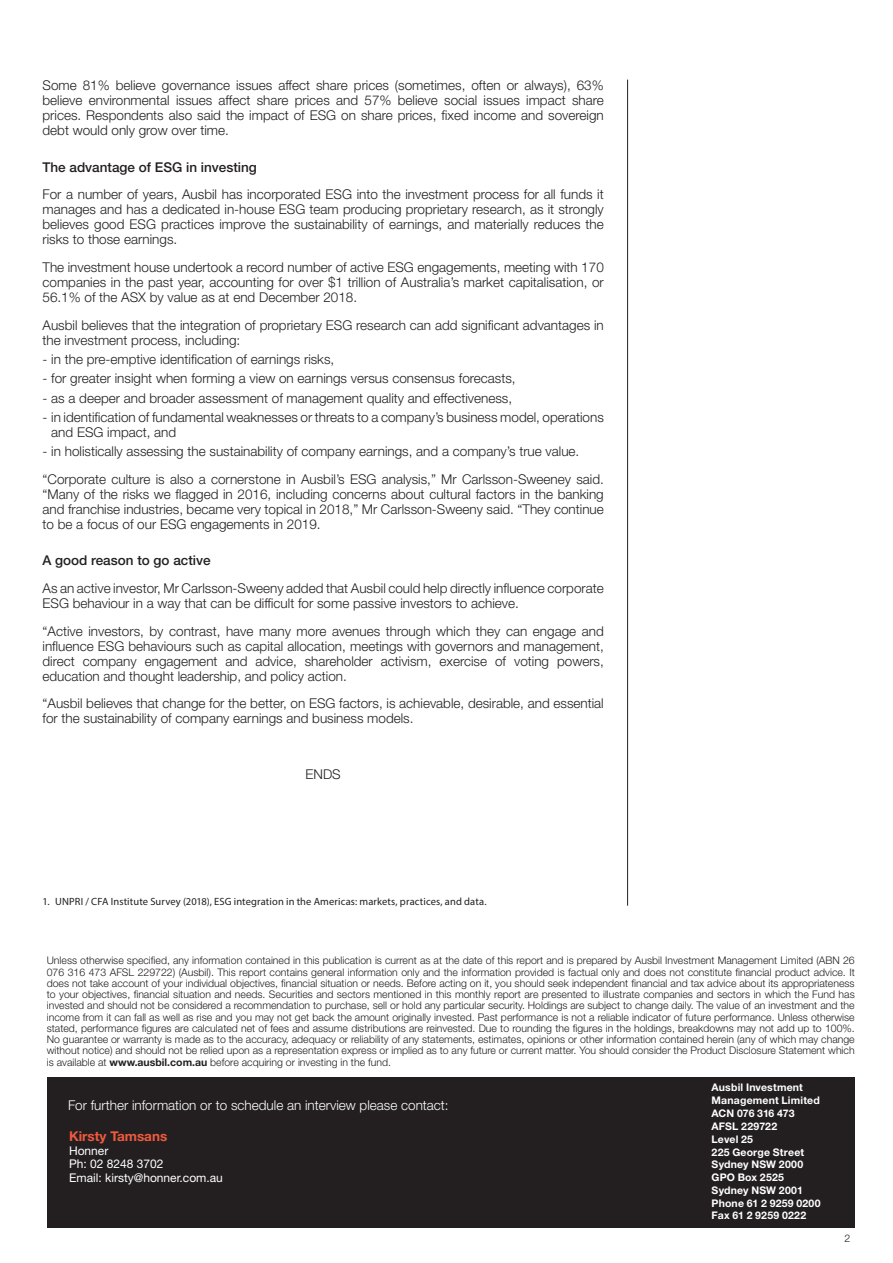
<style>
.page{position:relative;width:893px;height:1263px;background:#fff}
.page>*{position:absolute;margin:0;border:0;box-sizing:border-box;transform-origin:0 0}
.Body_text{font:300 13.5px/15px "Helvetica Neue LT Std";color:#231f20;text-align:justify}
.Body_text-2{font:300 13.5px "Helvetica Neue LT Std";color:#fff}
.Body_text-3{font:500 13.5px "Helvetica Neue LT Std";color:#231f20}
.Body_text-4{font:700 13.5px "Helvetica Neue LT Std";color:#f0593e}
.Body_text-5{font:12px "Helvetica Neue LT Std";color:#fff}
.Body_text-6{font:300 10.5px/11.2px "Helvetica Neue LT Std";color:#231f20;text-align:justify}
.Contact_details_whit{font:700 10.5px/12.8px "Helvetica Neue LT Std";letter-spacing:.015em;color:#fff}
.t1{font:10.5px "Myriad Pro";letter-spacing:.01em;color:#231f20}
.Contact_details_whit-2{font:700 10.5px "Helvetica Neue LT Std";letter-spacing:-.005em;color:#fff}
.Page_number_right{font:300 10.5px "Helvetica Neue LT Std";color:#231f20}
.s1{font-weight:700}
</style>
<div class="page">
<div style="left:47px;top:1077px;width:808px;height:150px;background:#231f20"></div>
<hr style="left:627px;top:80px;width:1px;height:826px;background:#231f20">
<p class="Body_text" style="left:43px;top:78px;width:563px">Some 81% believe governance issues affect share prices (sometimes, often or always), 63% believe environmental issues affect share prices and 57% believe social issues impact share prices. Respondents also said the impact of ESG on share prices, fixed income and sovereign debt would only grow over time.</p>
<p class="Body_text-3" style="left:43px;top:159px;width:216px">The advantage of ESG in investing</p>
<p class="Body_text" style="left:43px;top:187px;width:563px">For a number of years, Ausbil has incorporated ESG into the investment process for all funds it manages and has a dedicated in-house ESG team producing proprietary research, as it strongly believes good ESG practices improve the sustainability of earnings, and materially reduces the risks to those earnings.</p>
<p class="Body_text" style="left:43px;top:259px;width:563px">The investment house undertook a record number of active ESG engagements, meeting with 170 companies in the past year, accounting for over $1 trillion of Australia’s market capitalisation, or 56.1% of the ASX by value as at end December 2018.</p>
<p class="Body_text" style="left:43px;top:317px;width:563px">Ausbil believes that the integration of proprietary ESG research can add significant advantages in the investment process, including:</p>
<p class="Body_text" style="left:43px;top:351px;width:293px">- in the pre-emptive identification of earnings risks,</p>
<p class="Body_text" style="left:43px;top:371px;width:475px">- for greater insight when forming a view on earnings versus consensus forecasts,</p>
<p class="Body_text" style="left:43px;top:390px;width:471px">- as a deeper and broader assessment of management quality and effectiveness,</p>
<p class="Body_text" style="left:51px;top:409px;width:554px;text-indent:-9px">- in identification of fundamental weaknesses or threats to a company’s business model, operations and ESG impact, and</p>
<p class="Body_text" style="left:43px;top:444px;width:538px">- in holistically assessing the sustainability of company earnings, and a company’s true value.</p>
<p class="Body_text" style="left:43px;top:471px;width:563px">“Corporate culture is also a cornerstone in Ausbil’s ESG analysis,” Mr Carlsson-Sweeney said. “Many of the risks we flagged in 2016, including concerns about cultural factors in the banking and franchise industries, became very topical in 2018,” Mr Carlsson-Sweeny said. “They continue to be a focus of our ESG engagements in 2019.</p>
<p class="Body_text-3" style="left:43px;top:552px;width:170px">A good reason to go active</p>
<p class="Body_text" style="left:43px;top:580px;width:563px">As an active investor, Mr Carlsson-Sweeny added that Ausbil could help directly influence corporate<br>ESG behaviour in a way that can be difficult for some passive investors to achieve.</p>
<p class="Body_text" style="left:43px;top:623px;width:563px">“Active investors, by contrast, have many more avenues through which they can engage and influence ESG behaviours such as capital allocation, meetings with governors and management, direct company engagement and advice, shareholder activism, exercise of voting powers, education and thought leadership, and policy action.</p>
<p class="Body_text" style="left:43px;top:696px;width:563px">“Ausbil believes that change for the better, on ESG factors, is achievable, desirable, and essential for the sustainability of company earnings and business models.</p>
<p class="Body_text" style="left:306px;top:766px;width:37px">ENDS</p>
<p class="t1" style="left:43px;top:895px;width:445px">1. UNPRI / CFA Institute Survey (2018), ESG integration in the Americas: markets, practices, and data.</p>
<p class="Body_text-6" style="left:47px;top:955px;width:809px">Unless otherwise specified, any information contained in this publication is current as at the date of this report and is prepared by Ausbil Investment Management Limited (ABN 26<br>076 316 473 AFSL 229722) (Ausbil). This report contains general information only and the information provided is factual only and does not constitute financial product advice. It does not take account of your individual objectives, financial situation or needs. Before acting on it, you should seek independent financial and tax advice about its appropriateness to your objectives, financial situation and needs. Securities and sectors mentioned in this monthly report are presented to illustrate companies and sectors in which the Fund has invested and should not be considered a recommendation to purchase, sell or hold any particular security. Holdings are subject to change daily. The value of an investment and the income from it can fall as well as rise and you may not get back the amount originally invested. Past performance is not a reliable indicator of future performance. Unless otherwise stated, performance figures are calculated net of fees and assume distributions are reinvested. Due to rounding the figures in the holdings, breakdowns may not add up to 100%.<br>No guarantee or warranty is made as to the accuracy, adequacy or reliability of any statements, estimates, opinions or other information contained herein (any of which may change without notice) and should not be relied upon as a representation express or implied as to any future or current matter. You should consider the Product Disclosure Statement which is available at <span class="s1">www.ausbil.com.au</span> before acquiring or investing in the fund.</p>
<p class="Body_text-2" style="left:68px;top:1097px;width:382px">For further information or to schedule an interview please contact:</p>
<p class="Body_text-4" style="left:69px;top:1128px;width:100px">Kirsty Tamsans</p>
<p class="Body_text-5" style="left:69px;top:1143px;width:41px">Honner</p>
<p class="Body_text-5" style="left:69px;top:1156px;width:96px">Ph: 02 8248 3702</p>
<p class="Body_text-5" style="left:69px;top:1170px;width:155px">Email: kirsty@honner.com.au</p>
<p class="Contact_details_whit" style="left:712px;top:1081px;width:110px">Ausbil Investment<br>Management Limited</p>
<p class="Contact_details_whit-2" style="left:712px;top:1107px;width:84px">ACN 076 316 473</p>
<p class="Contact_details_whit" style="left:712px;top:1120px;width:67px">AFSL 229722</p>
<p class="Contact_details_whit" style="left:712px;top:1132px;width:43px">Level 25</p>
<p class="Contact_details_whit" style="left:712px;top:1145px;width:94px">225 George Street</p>
<p class="Contact_details_whit" style="left:712px;top:1158px;width:93px">Sydney NSW 2000</p>
<p class="Contact_details_whit" style="left:712px;top:1171px;width:74px">GPO Box 2525</p>
<p class="Contact_details_whit" style="left:712px;top:1183px;width:93px">Sydney NSW 2001</p>
<p class="Contact_details_whit" style="left:712px;top:1196px;width:111px">Phone 61 2 9259 0200</p>
<p class="Contact_details_whit" style="left:712px;top:1209px;width:96px">Fax 61 2 9259 0222</p>
<p class="Page_number_right" style="left:845px;top:1231px;width:7px">2</p>
</div>
